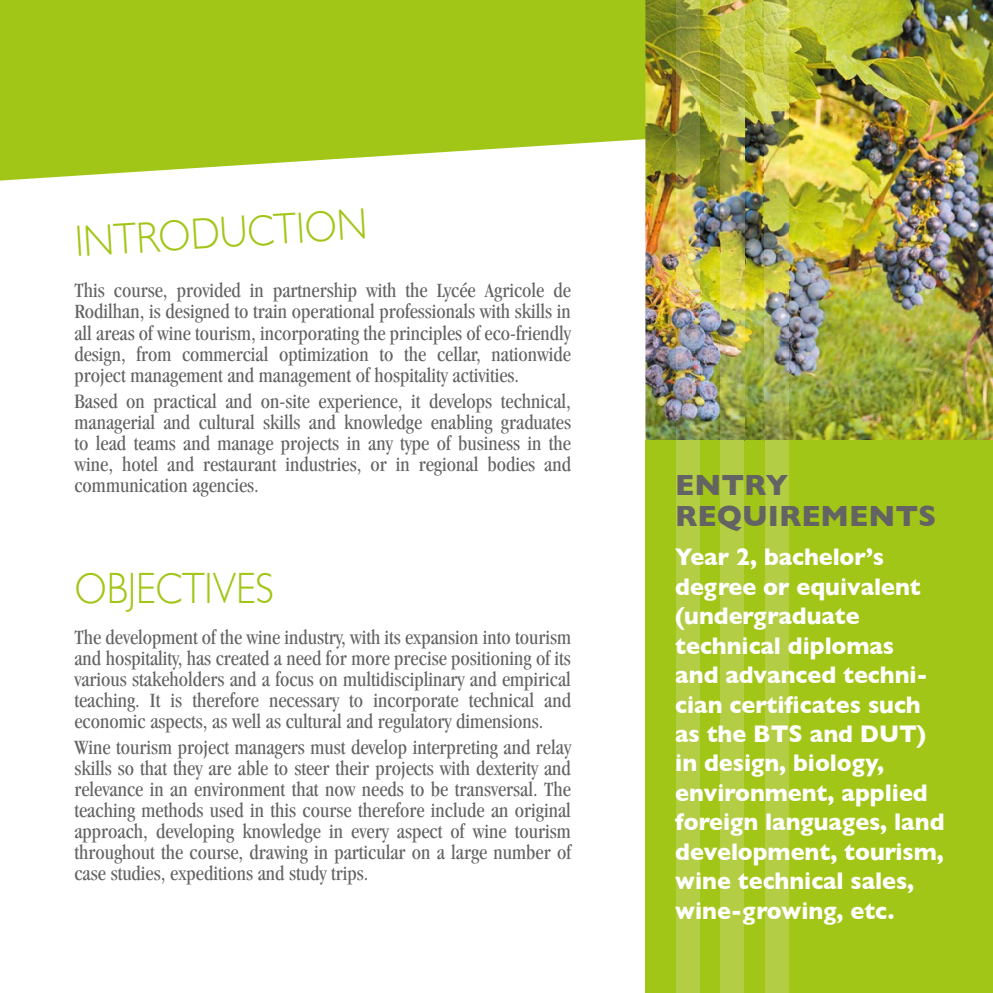
<style>
.page{position:relative;width:993px;height:993px;background:#fff}
.page>*{position:absolute;margin:0;border:0;box-sizing:border-box;transform-origin:0 0}
.t1{font:300 43.75px "Gill Sans";color:#a2c617;scale:.9 1}
.t2{font:700 29.75px/31.5px "Gill Sans";color:#646363}
.t3{font:700 24.5px/29.4px "Gill Sans";color:#fff;scale:.95 1}
.t4{font:condensed 21px/21px "Garamond";color:#646363;text-align:justify}
</style>
<div class="page">
<svg style="left:0;top:0;width:645px;height:180px;background:#accc30"></svg>
<img style="left:645px;top:0;width:347px;height:440px">
<div style="left:645px;top:440px;width:347px;height:552px;background:#a2c617"></div>
<img style="left:676px;top:0;width:23px;height:440px">
<div style="left:676px;top:440px;width:23px;height:552px;background:#b3cd45"></div>
<img style="left:720px;top:0;width:23px;height:440px">
<div style="left:720px;top:440px;width:23px;height:552px;background:#b3cd45"></div>
<img style="left:764px;top:0;width:24px;height:440px">
<div style="left:764px;top:440px;width:24px;height:552px;background:#b3cd45"></div>
<h1 class="t1" style="left:73px;top:208px;width:326px;rotate:-4deg">INTRODUCTION</h1>
<p class="t4" style="left:74px;top:280px;width:498px">This course, provided in partnership with the Lycée Agricole de Rodilhan, is designed to train operational professionals with skills in all areas of wine tourism, incorporating the principles of eco-friendly design, from commercial optimization to the cellar, nationwide project management and management of hospitality activities.</p>
<p class="t4" style="left:74px;top:390px;width:498px">Based on practical and on-site experience, it develops technical, managerial and cultural skills and knowledge enabling graduates to lead teams and manage projects in any type of business in the wine, hotel and restaurant industries, or in regional bodies and communication agencies.</p>
<h1 class="t1" style="left:74px;top:553px;width:223px">OBJECTIVES</h1>
<p class="t4" style="left:74px;top:626px;width:498px">The development of the wine industry, with its expansion into tourism and hospitality, has created a need for more precise positioning of its various stakeholders and a focus on multidisciplinary and empirical teaching. It is therefore necessary to incorporate technical and economic aspects, as well as cultural and regulatory dimensions.</p>
<p class="t4" style="left:74px;top:736px;width:498px">Wine tourism project managers must develop interpreting and relay skills so that they are able to steer their projects with dexterity and relevance in an environment that now needs to be transversal. The teaching methods used in this course therefore include an original approach, developing knowledge in every aspect of wine tourism throughout the course, drawing in particular on a large number of case studies, expeditions and study trips.</p>
<h2 class="t2" style="left:675px;top:468px;width:262px">ENTRY<br>REQUIREMENTS</h2>
<p class="t3" style="left:675px;top:541px;width:285px">Year 2, bachelor’s degree or equivalent (undergraduate technical diplomas<br>and advanced techni&shy;cian certificates such as the BTS and DUT) in design, biology, environment, applied foreign languages, land development, tourism, wine technical sales, wine-growing, etc.</p>
</div>
